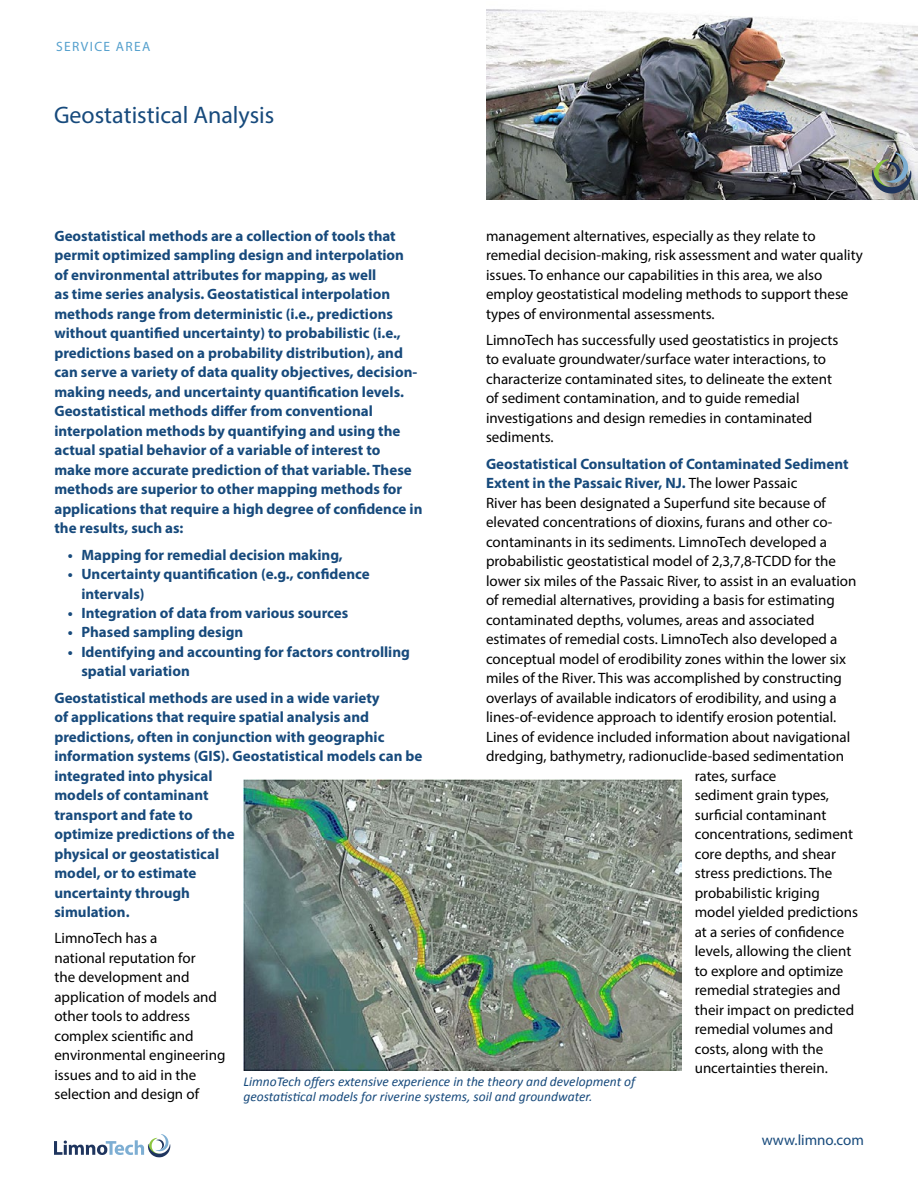
<style>
.page{position:relative;width:918px;height:1188px;background:#fff}
.page>*{position:absolute;margin:0;border:0;box-sizing:border-box;transform-origin:0 0}
.t1{font:24px "Myriad Pro";color:#174a7c}
.t2{font:15px/19.5px "Myriad Pro";color:#000}
.t3{font:700 15px/19.5px "Myriad Pro";color:#174a7c}
.t4{font:15px "Myriad Pro";color:#174a7c}
.t5{font:italic 13.5px/15px "Calibri";color:#174a7c}
.t6{font:13.5px "Myriad Pro";letter-spacing:.1em;color:#55a0cd}
.s1{font-weight:400;color:#000}
</style>
<div class="page">
<img style="left:487px;top:9px;width:431px;height:191px">
<svg style="left:872px;top:152px;width:39px;height:41px;background:#7b8786"></svg>
<svg style="left:54px;top:1134px;width:116px;height:23px"></svg>
<img style="left:243px;top:780px;width:438px;height:291px">
<p class="t6" style="left:56px;top:38px;width:96px">SERVICE AREA</p>
<h1 class="t1" style="left:54px;top:100px;width:222px">Geostatistical Analysis</h1>
<p class="t3" style="left:54px;top:225px;width:370px">Geostatistical methods are a collection of tools that permit optimized sampling design and interpolation<br>of environmental attributes for mapping, as well<br>as time series analysis. Geostatistical interpolation methods range from deterministic (i.e., predictions without quantified uncertainty) to probabilistic (i.e., predictions based on a probability distribution), and can serve a variety of data quality objectives, decision&shy;making needs, and uncertainty quantification levels.<br>Geostatistical methods differ from conventional interpolation methods by quantifying and using the actual spatial behavior of a variable of interest to<br>make more accurate prediction of that variable. These methods are superior to other mapping methods for applications that require a high degree of confidence in the results, such as:</p>
<p class="t3" style="left:68px;top:544px;width:276px">• Mapping for remedial decision making,</p>
<p class="t3" style="left:81px;top:564px;width:290px;text-indent:-14px">• Uncertainty quantification (e.g., confidence intervals)</p>
<p class="t3" style="left:68px;top:603px;width:282px">• Integration of data from various sources</p>
<p class="t3" style="left:68px;top:622px;width:177px">• Phased sampling design</p>
<p class="t3" style="left:81px;top:642px;width:330px;text-indent:-14px">• Identifying and accounting for factors controlling spatial variation</p>
<p class="t3" style="left:54px;top:687px;width:370px">Geostatistical methods are used in a wide variety<br>of applications that require spatial analysis and predictions, often in conjunction with geographic information systems (GIS). Geostatistical models can be integrated into physical<br>models of contaminant<br>transport and fate to<br>optimize predictions of the<br>physical or geostatistical<br>model, or to estimate<br>uncertainty through<br>simulation.</p>
<p class="t2" style="left:54px;top:928px;width:173px">LimnoTech has a<br>national reputation for<br>the development and application of models and other tools to address complex scientific and environmental engineering issues and to aid in the selection and design of</p>
<p class="t2" style="left:486px;top:226px;width:378px">management alternatives, especially as they relate to remedial decision-making, risk assessment and water quality issues. To enhance our capabilities in this area, we also employ geostatistical modeling methods to support these types of environmental assessments.</p>
<p class="t2" style="left:486px;top:330px;width:354px">LimnoTech has successfully used geostatistics in projects to evaluate groundwater/surface water interactions, to characterize contaminated sites, to delineate the extent of sediment contamination, and to guide remedial investigations and design remedies in contaminated sediments.</p>
<p class="t3" style="left:486px;top:453px;width:364px">Geostatistical Consultation of Contaminated Sediment</p>
<p class="t3" style="left:486px;top:473px;width:313px">Extent in the Passaic River, NJ. <span class="s1">The lower Passaic</span></p>
<p class="t2" style="left:486px;top:493px;width:342px">River has been designated a Superfund site because of</p>
<p class="t2" style="left:486px;top:512px;width:348px">elevated concentrations of dioxins, furans and other co-</p>
<p class="t2" style="left:486px;top:532px;width:343px">contaminants in its sediments. LimnoTech developed a</p>
<p class="t2" style="left:486px;top:551px;width:351px">probabilistic geostatistical model of 2,3,7,8-TCDD for the</p>
<p class="t2" style="left:486px;top:571px;width:372px">lower six miles of the Passaic River, to assist in an evaluation</p>
<p class="t2" style="left:486px;top:590px;width:350px">of remedial alternatives, providing a basis for estimating</p>
<p class="t2" style="left:486px;top:610px;width:330px">contaminated depths, volumes, areas and associated</p>
<p class="t2" style="left:486px;top:629px;width:353px">estimates of remedial costs. LimnoTech also developed a</p>
<p class="t2" style="left:486px;top:649px;width:362px">conceptual model of erodibility zones within the lower six</p>
<p class="t2" style="left:486px;top:668px;width:357px">miles of the River. This was accomplished by constructing</p>
<p class="t2" style="left:486px;top:688px;width:352px">overlays of available indicators of erodibility, and using a</p>
<p class="t2" style="left:486px;top:707px;width:352px">lines-of-evidence approach to identify erosion potential.</p>
<p class="t2" style="left:486px;top:727px;width:366px">Lines of evidence included information about navigational</p>
<p class="t2" style="left:486px;top:746px;width:360px">dredging, bathymetry, radionuclide-based sedimentation</p>
<p class="t2" style="left:695px;top:766px;width:83px">rates, surface</p>
<p class="t2" style="left:695px;top:785px;width:136px">sediment grain types,</p>
<p class="t2" style="left:695px;top:805px;width:133px">surficial contaminant</p>
<p class="t2" style="left:695px;top:824px;width:160px">concentrations, sediment</p>
<p class="t2" style="left:695px;top:844px;width:143px">core depths, and shear</p>
<p class="t2" style="left:695px;top:863px;width:139px">stress predictions. The</p>
<p class="t2" style="left:695px;top:883px;width:126px">probabilistic kriging</p>
<p class="t2" style="left:695px;top:902px;width:165px">model yielded predictions</p>
<p class="t2" style="left:695px;top:922px;width:151px">at a series of confidence</p>
<p class="t2" style="left:695px;top:941px;width:158px">levels, allowing the client</p>
<p class="t2" style="left:695px;top:961px;width:150px">to explore and optimize</p>
<p class="t2" style="left:695px;top:980px;width:147px">remedial strategies and</p>
<p class="t2" style="left:695px;top:1000px;width:161px">their impact on predicted</p>
<p class="t2" style="left:695px;top:1019px;width:140px">remedial volumes and</p>
<p class="t2" style="left:695px;top:1039px;width:130px">costs, along with the</p>
<p class="t2" style="left:695px;top:1058px;width:135px">uncertainties therein.</p>
<p class="t5" style="left:243px;top:1073px;width:393px">LimnoTech offers extensive experience in the theory and development of geostatistical models for riverine systems, soil and groundwater.</p>
<p class="t4" style="left:762px;top:1131px;width:104px">www.limno.com</p>
</div>
